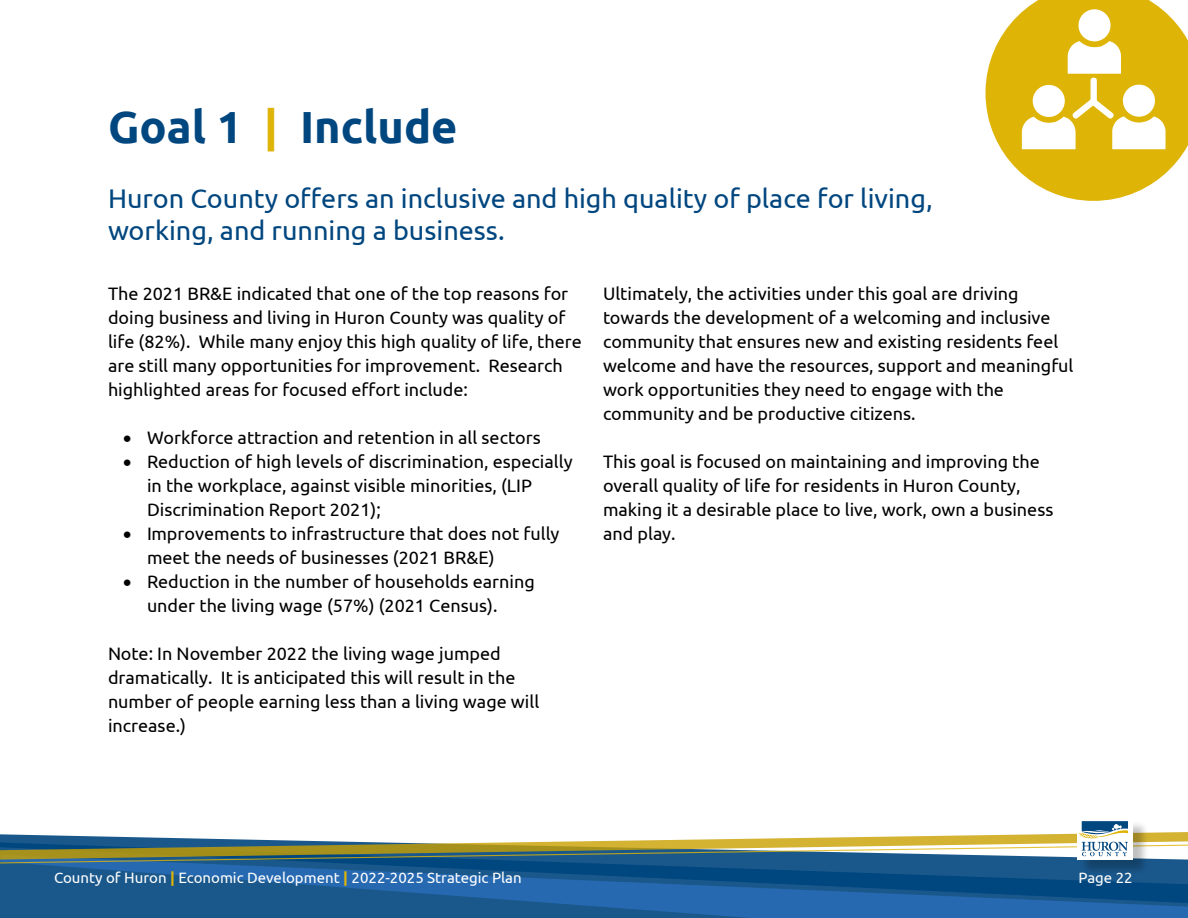
<style>
.page{position:relative;width:1188px;height:918px;background:#fff}
.page>*{position:absolute;margin:0;border:0;box-sizing:border-box;transform-origin:0 0}
.Heading_02{font:700 45px "Ubuntu";color:#00467f}
.t1{font:27px/32.4px "Ubuntu";color:#00467f}
.t2{font:18px/24px "Ubuntu";color:#000}
.t3{font:15px "Ubuntu";color:#fff}
.s1{color:#deb407}
.s2{font-style:inherit}
.s3{font-weight:700;color:#deb407}
</style>
<div class="page">
<svg style="left:0;top:864px;width:1188px;height:54px;background:#195b96"></svg>
<div style="left:1079px;top:820px;width:70px;height:56px;background:#000;opacity:.25"></div>
<div style="left:1077px;top:818px;width:56px;height:42px;background:#fff"></div>
<svg style="left:0;top:821px;width:1188px;height:43px"></svg>
<svg style="left:986px;top:0;width:202px;height:201px"></svg>
<p class="Heading_02" style="left:108px;top:100px;width:351px">Goal 1 <span class="s1">|</span> Include</p>
<p class="t1" style="left:108px;top:181px;width:826px">Huron County offers an inclusive and high quality of place for living, working, and running a business.</p>
<p class="t2" style="left:108px;top:281px;width:475px">The 2021 BR&amp;E indicated that one of the top reasons for doing business and living in Huron County was quality of life (82%). While many enjoy this high quality of life<span class="s2">,</span> there are still many opportunities for improvement. Research highlighted areas for focused effort include<span class="s2">:</span></p>
<p class="t2" style="left:123px;top:425px;width:419px">• <span class="s2">W</span>orkforce attraction and retention in all sectors</p>
<p class="t2" style="left:147px;top:449px;width:427px;text-indent:-24px">• <span class="s2">R</span>eduction of high levels of discrimination, especially in the workplace, against visible minorities, (LIP<br>Discrimination Report 2021);</p>
<p class="t2" style="left:147px;top:521px;width:414px;text-indent:-24px">• <span class="s2">I</span>mprovements to infrastructure that does not fully meet the needs of businesses (2021 BR&amp;E)</p>
<p class="t2" style="left:147px;top:569px;width:389px;text-indent:-24px">• <span class="s2">R</span>eduction in the number of households earning under the living wage (57%) (2021 Census).</p>
<p class="t2" style="left:108px;top:641px;width:433px"><span class="s2">N</span>ote: In November 2022 the living wage jumped dramatically. It is anticipated this will result in the number of people earning less than a living wage will increase.)</p>
<p class="t2" style="left:603px;top:281px;width:472px">Ultimately, the activities under this goal are driving towards the development of a welcoming and inclusive community that ensures new and existing residents feel welcome and have the resources, support and meaningful work opportunities they need to engage with the community and be productive citizens.</p>
<p class="t2" style="left:603px;top:449px;width:452px">This goal is focused on maintaining and improving the overall quality of life for residents in Huron County, making it a desirable place to live, work, own a business and play.</p>
<p class="t3" style="left:54px;top:869px;width:469px">County of Huron <span class="s3">|</span> Economic Development <span class="s3">|</span> 2022-2025 Strategic Plan</p>
<p class="t3" style="left:1079px;top:869px;width:56px">Page 22</p>
</div>
